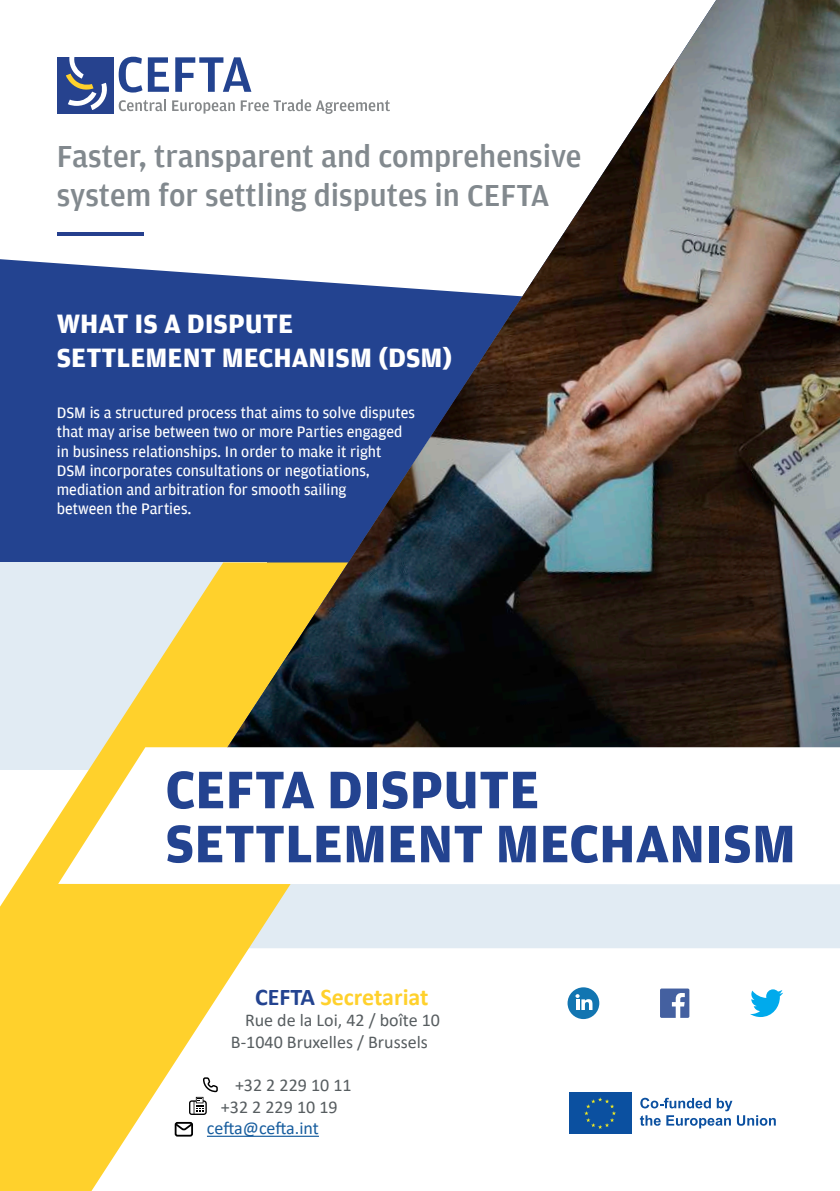
<style>
.page{position:relative;width:840px;height:1191px;background:#fff}
.page>*{position:absolute;margin:0;border:0;box-sizing:border-box;transform-origin:0 0}
.t1{font:700 56px/54px "Amplitude";color:#234390}
.t2{font:500 32px/38.4px "Amplitude";color:#82898e}
.t3{font:700 28px/33.6px "Amplitude";color:#fff}
.t4{font:700 24px "Calibri";color:#ffd12c}
.t5{font:18px/21.6px "Calibri";color:#575d60}
.t6{font:18px "Calibri";letter-spacing:-.005em;color:#175d9e}
.t7{font:16px/19.2px "Amplitude";color:#fff}
.s1{color:#234390}
</style>
<div class="page">
<div style="left:0;top:259px;width:156px;height:303px;background:#234390"></div>
<div style="left:499px;top:884px;width:340px;height:64px;background:#e1ebf3"></div>
<svg style="left:0;top:562px;width:499px;height:629px"></svg>
<img style="left:156px;top:0;width:683px;height:747px">
<hr style="left:57px;top:232px;width:86px;height:4px;background:#253f8e">
<div style="left:57px;top:57px;width:56px;height:57px;background:#26428e"></div>
<svg style="left:119px;top:57px;width:23px;height:36px"></svg>
<svg style="left:148px;top:57px;width:21px;height:35px"></svg>
<svg style="left:175px;top:57px;width:76px;height:35px"></svg>
<svg style="left:119px;top:99px;width:47px;height:12px"></svg>
<svg style="left:172px;top:99px;width:217px;height:15px"></svg>
<svg style="left:66px;top:57px;width:41px;height:53px"></svg>
<svg style="left:631px;top:1092px;width:1px;height:42px"></svg>
<div style="left:568px;top:1092px;width:63px;height:42px;background:#0b50a0"></div>
<svg style="left:584px;top:1097px;width:31px;height:32px"></svg>
<svg style="left:639px;top:1097px;width:136px;height:31px"></svg>
<svg style="left:58px;top:747px;width:781px;height:137px"></svg>
<hr style="left:207px;top:1135px;width:112px;height:1px;background:#175d9e">
<svg style="left:174px;top:1122px;width:19px;height:10px"></svg>
<div style="left:175px;top:1122px;width:18px;height:14px;border:2px solid #000;border-radius:2px"></div>
<svg style="left:660px;top:988px;width:29px;height:29px"></svg>
<div style="left:567px;top:987px;width:32px;height:32px;background:#1275b1;border-radius:50%"></div>
<svg style="left:575px;top:994px;width:17px;height:16px"></svg>
<svg style="left:189px;top:1076px;width:29px;height:39px"></svg>
<svg style="left:750px;top:989px;width:32px;height:28px"></svg>
<h2 class="t2" style="left:57px;top:138px;width:526px">Faster, transparent and comprehensive system for settling disputes in CEFTA</h2>
<h3 class="t3" style="left:57px;top:307px;width:397px">WHAT IS A DISPUTE<br>SETTLEMENT MECHANISM (DSM)</h3>
<p class="t7" style="left:57px;top:403px;width:359px">DSM is a structured process that aims to solve disputes that may arise between two or more Parties engaged in business relationships. In order to make it right<br>DSM incorporates consultations or negotiations, mediation and arbitration for smooth sailing<br>between the Parties.</p>
<h1 class="t1" style="left:165px;top:763px;width:631px">CEFTA DISPUTE<br>SETTLEMENT MECHANISM</h1>
<h3 class="t4" style="left:255px;top:979px;width:175px"><span class="s1">CEFTA</span> Secretariat</h3>
<p class="t5" style="left:231px;top:1009px;width:210px;text-indent:14px">Rue de la Loi, 42 / boîte 10<br>B-1040 Bruxelles / Brussels</p>
<p class="t5" style="left:221px;top:1073px;width:132px;text-indent:14px">+32 2 229 10 11 +32 2 229 10 19</p>
<p class="t6" style="left:207px;top:1115px;width:113px">cefta@cefta.int</p>
</div>
